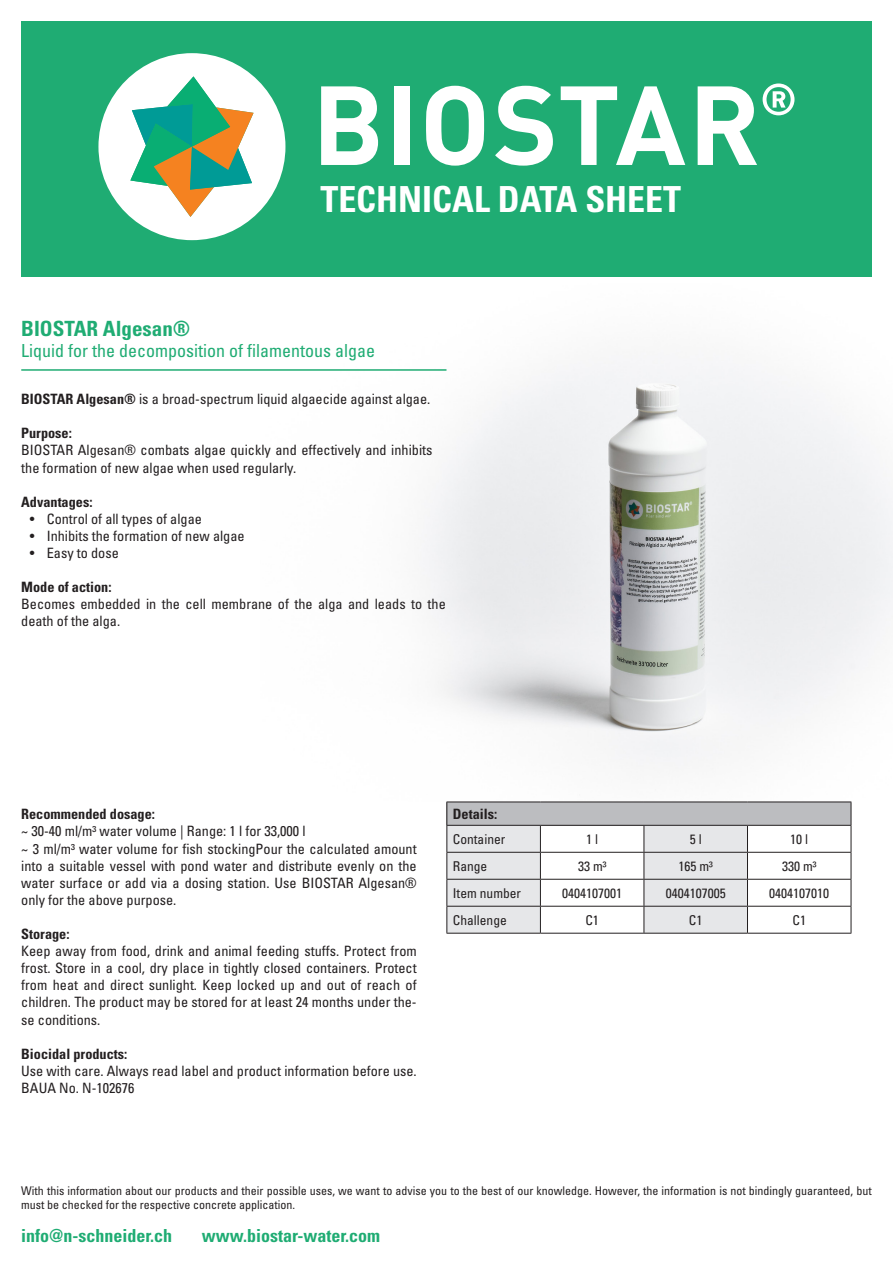
<style>
.page{position:relative;width:893px;height:1263px;background:#fff}
.page>*{position:absolute;margin:0;border:0;box-sizing:border-box;transform-origin:0 0}
.t1{font:700 condensed 35.85px "Univers";color:#fff}
.t2{font:700 condensed 21px "Univers";color:#1fac73}
.t3{font:condensed 18px "Univers";color:#1fac73}
.t4{font:700 condensed 18px "Univers";color:#1fac73}
.t5{font:condensed 14.25px/17.1px "Univers";color:#231f20}
.t6{font:700 condensed 14.25px "Univers";color:#231f20}
.t7{font:condensed 13.5px "Univers";color:#231f20}
.t8{font:condensed 12px/14.4px "Univers";color:#231f20}
.s1{font-weight:700}
</style>
<div class="page">
<img style="left:426px;top:365px;width:467px;height:397px">
<div style="left:447px;top:802px;width:404px;height:23px;background:#bcbdc0"></div>
<hr style="left:540px;top:852px;width:104px;height:1px;background:#231f20">
<hr style="left:540px;top:879px;width:104px;height:1px;background:#231f20">
<hr style="left:540px;top:906px;width:104px;height:1px;background:#231f20">
<hr style="left:446px;top:933px;width:94px;height:1px;background:#231f20">
<hr style="left:540px;top:933px;width:104px;height:1px;background:#231f20">
<hr style="left:644px;top:933px;width:103px;height:1px;background:#231f20">
<hr style="left:747px;top:933px;width:104px;height:1px;background:#231f20">
<hr style="left:446px;top:801px;width:94px;height:1px;background:#231f20">
<svg style="left:446px;top:802px;width:95px;height:131px"></svg>
<hr style="left:540px;top:801px;width:104px;height:1px;background:#231f20">
<hr style="left:644px;top:801px;width:103px;height:1px;background:#231f20">
<hr style="left:747px;top:801px;width:104px;height:1px;background:#231f20">
<svg style="left:644px;top:802px;width:208px;height:131px"></svg>
<hr style="left:446px;top:825px;width:94px;height:1px;background:#231f20">
<hr style="left:540px;top:825px;width:104px;height:1px;background:#231f20">
<hr style="left:644px;top:825px;width:103px;height:1px;background:#231f20">
<hr style="left:747px;top:825px;width:104px;height:1px;background:#231f20">
<hr style="left:21px;top:369px;width:425px;height:2px;background:#1fac73">
<div style="left:21px;top:21px;width:851px;height:255px;background:#1fac73"></div>
<svg style="left:99px;top:53px;width:186px;height:187px"></svg>
<svg style="left:321px;top:86px;width:57px;height:79px"></svg>
<div style="left:394px;top:86px;width:16px;height:79px;background:#fff"></div>
<svg style="left:426px;top:86px;width:58px;height:80px"></svg>
<svg style="left:495px;top:86px;width:58px;height:80px"></svg>
<svg style="left:561px;top:86px;width:124px;height:79px"></svg>
<svg style="left:698px;top:86px;width:59px;height:79px"></svg>
<svg style="left:763px;top:83px;width:31px;height:32px"></svg>
<h1 class="t1" style="left:320px;top:177px;width:362px">TECHNICAL DATA SHEET</h1>
<h2 class="t2" style="left:21px;top:315px;width:171px">BIOSTAR Algesan®</h2>
<p class="t3" style="left:21px;top:339px;width:355px">Liquid for the decomposition of filamentous algae</p>
<p class="t5" style="left:21px;top:390px;width:411px"><span class="s1">BIOSTAR Algesan®</span> is a broad-spectrum liquid algaecide against algae.</p>
<p class="t6" style="left:21px;top:424px;width:52px">Purpose:</p>
<p class="t5" style="left:21px;top:442px;width:413px">BIOSTAR Algesan® combats algae quickly and effectively and inhibits the formation of new algae when used regularly.</p>
<p class="t6" style="left:21px;top:493px;width:73px">Advantages:</p>
<p class="t5" style="left:30px;top:510px;width:174px">• Control of all types of algae</p>
<p class="t5" style="left:30px;top:527px;width:216px">• Inhibits the formation of new algae</p>
<p class="t5" style="left:30px;top:544px;width:91px">• Easy to dose</p>
<p class="t6" style="left:21px;top:578px;width:92px">Mode of action:</p>
<p class="t5" style="left:21px;top:595px;width:426px">Becomes embedded in the cell membrane of the alga and leads to the death of the alga.</p>
<p class="t6" style="left:21px;top:805px;width:135px">Recommended dosage:</p>
<p class="t5" style="left:21px;top:823px;width:397px">~ 30-40 ml/m³ water volume | Range: 1 l for 33,000 l<br>~ 3 ml/m³ water volume for fish stockingPour the calculated amount into a suitable vessel with pond water and distribute evenly on the water surface or add via a dosing station. Use BIOSTAR Algesan® only for the above purpose.</p>
<p class="t6" style="left:21px;top:925px;width:50px">Storage:</p>
<p class="t5" style="left:21px;top:942px;width:397px;text-align:justify">Keep away from food, drink and animal feeding stuffs. Protect from frost. Store in a cool, dry place in tightly closed containers. Protect from heat and direct sunlight. Keep locked up and out of reach of children. The product may be stored for at least 24 months under the&shy;se conditions.</p>
<p class="t6" style="left:21px;top:1045px;width:108px">Biocidal products:</p>
<p class="t5" style="left:21px;top:1062px;width:397px">Use with care. Always read label and product information before use.<br>BAUA No. N-102676</p>
<p class="t6" style="left:453px;top:805px;width:46px">Details:</p>
<p class="t7" style="left:453px;top:831px;width:54px">Container</p>
<p class="t7" style="left:586px;top:831px;width:13px">1 l</p>
<p class="t7" style="left:690px;top:831px;width:13px">5 l</p>
<p class="t7" style="left:790px;top:831px;width:19px">10 l</p>
<p class="t7" style="left:453px;top:858px;width:36px">Range</p>
<p class="t7" style="left:578px;top:858px;width:30px">33 m³</p>
<p class="t7" style="left:679px;top:858px;width:36px">165 m³</p>
<p class="t7" style="left:782px;top:858px;width:36px">330 m³</p>
<p class="t7" style="left:453px;top:885px;width:70px">Item number</p>
<p class="t7" style="left:562px;top:885px;width:61px">0404107001</p>
<p class="t7" style="left:666px;top:885px;width:61px">0404107005</p>
<p class="t7" style="left:769px;top:885px;width:61px">0404107010</p>
<p class="t7" style="left:453px;top:912px;width:55px">Challenge</p>
<p class="t7" style="left:585px;top:912px;width:15px">C1</p>
<p class="t7" style="left:689px;top:912px;width:15px">C1</p>
<p class="t7" style="left:792px;top:912px;width:15px">C1</p>
<p class="t8" style="left:21px;top:1183px;width:852px">With this information about our products and their possible uses, we want to advise you to the best of our knowledge. However, the information is not bindingly guaranteed, but must be checked for the respective concrete application.</p>
<p class="t4" style="left:21px;top:1224px;width:153px">info@n-schneider.ch</p>
<p class="t4" style="left:202px;top:1224px;width:180px">www.biostar-water.com</p>
</div>
